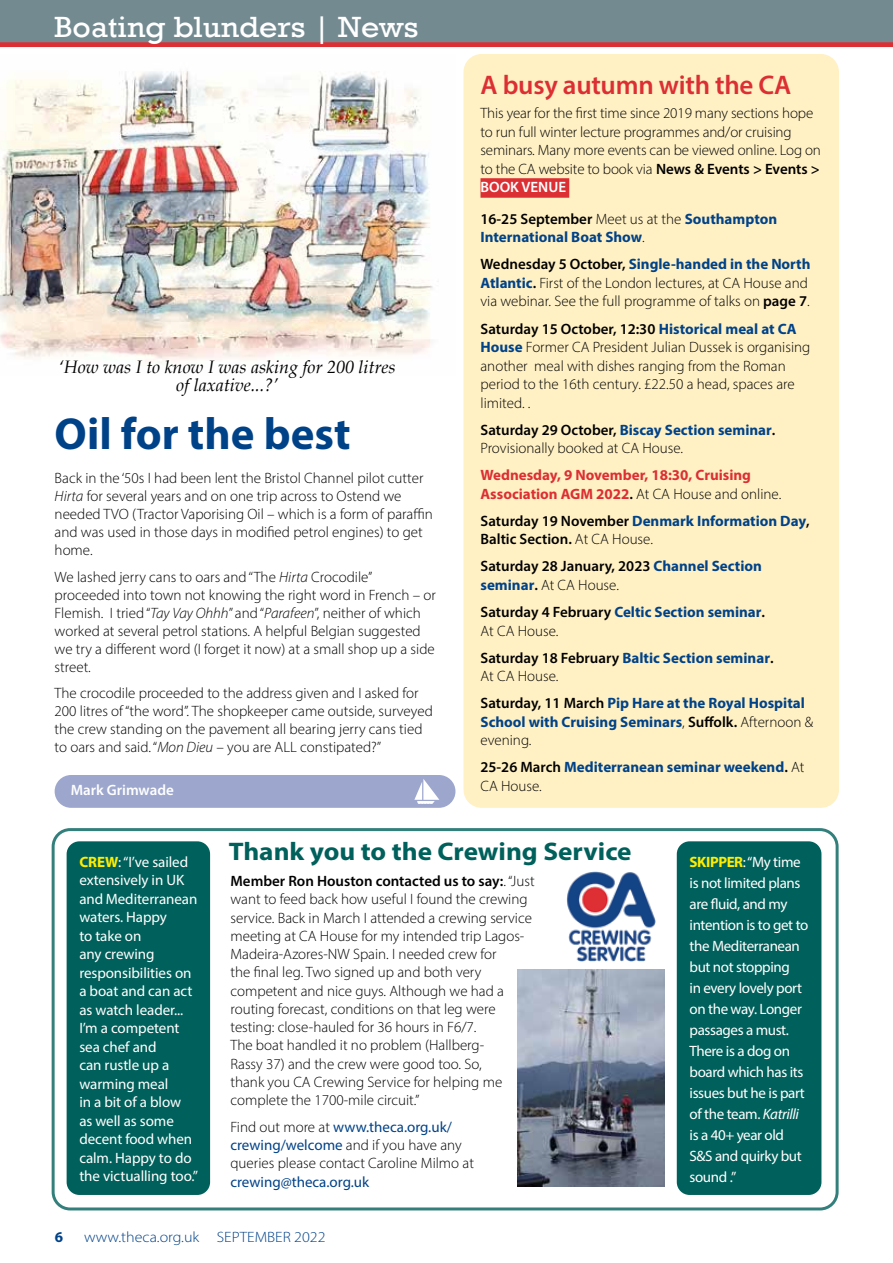
<style>
.page{position:relative;width:893px;height:1263px;background:#fff}
.page>*{position:absolute;margin:0;border:0;box-sizing:border-box;transform-origin:0 0}
.t1{font:700 45px "Myriad Pro";color:#004288}
.t2{font:30px "Rockwell";color:#fff;scale:1.07 1}
.t3{font:600 27px "Myriad Pro";letter-spacing:-.01em;color:#dc2f34}
.t4{font:700 25.5px "Myriad Pro";color:#00605b;scale:1.07 1}
.t5{font:italic 18px/18px "Book Antiqua";color:#000;text-align:center}
.t6{font:300 15px/18.3px "Myriad Pro";color:#000}
.t7{font:15px/18.5px "Myriad Pro";letter-spacing:-.01em;color:#fff}
.t8{font:700 15px/18.6px "Myriad Pro";color:#004288}
.t9{font:600 15px/18.6px "Myriad Pro";color:#000}
.t10{font:700 15px/18.6px "Myriad Pro";color:#dc2f34}
.t11{font:300 15px "Myriad Pro";color:#004288;scale:1.07 1}
.t12{font:15px "Myriad Pro";color:#004288}
.t13{font:600 15px "Myriad Pro";color:#fff}
.s1{font-style:italic}
.s2{font-weight:600}
.s3{font-weight:600;color:#fff}
.s4{font-weight:600;color:#000}
.s5{font-weight:300;color:#000}
.s6{font-weight:700;color:#004288}
.s7{font-weight:300}
.s8{font-weight:700;color:#ffed00}
.s9{font-weight:400;color:#004288}
</style>
<div class="page">
<div style="left:0;top:0;width:893px;height:43px;background:#748a91"></div>
<div style="left:55px;top:775px;width:400px;height:33px;background:#9da7ce;border-radius:16px"></div>
<svg style="left:414px;top:779px;width:25px;height:25px"></svg>
<img style="left:0;top:71px;width:433px;height:292px">
<hr style="left:0;top:43px;width:893px;height:4px;background:#dc2f34">
<div style="left:52px;top:828px;width:787px;height:382px;border:3px solid #00605b;border-radius:17px"></div>
<div style="left:67px;top:841px;width:143px;height:354px;background:#00605b;border-radius:13px"></div>
<div style="left:677px;top:841px;width:144px;height:354px;background:#00605b;border-radius:13px"></div>
<img style="left:566px;top:871px;width:90px;height:90px">
<img style="left:518px;top:969px;width:146px;height:218px">
<div style="left:463px;top:54px;width:376px;height:754px;background:#fff1c4;border-radius:18px"></div>
<div style="left:480px;top:178px;width:89px;height:20px;background:#dc2f34"></div>
<h2 class="t2" style="left:54px;top:9px;width:342px">Boating blunders | News</h2>
<p class="t5" style="left:59px;top:358px;width:338px">‘How was I to know I was asking for 200 litres of laxative...?’</p>
<h1 class="t1" style="left:55px;top:405px;width:297px">Oil for the best</h1>
<p class="t6" style="left:55px;top:469px;width:380px">Back in the ‘50s I had been lent the Bristol Channel pilot cutter <span class="s1">Hirta</span> for several years and on one trip across to Ostend we needed TVO (Tractor Vaporising Oil – which is a form of paraffin and was used in those days in modified petrol engines) to get home.</p>
<p class="t6" style="left:55px;top:568px;width:383px">We lashed jerry cans to oars and ‘‘The <span class="s1">Hirta</span> Crocodile’’ proceeded into town not knowing the right word in French – or Flemish. I tried “<span class="s1">Tay Vay Ohhh</span>” and “<span class="s1">Parafeen</span>”, neither of which worked at several petrol stations. A helpful Belgian suggested we try a different word (I forget it now) at a small shop up a side street.</p>
<p class="t6" style="left:55px;top:684px;width:380px">The crocodile proceeded to the address given and I asked for 200 litres of “the word”. The shopkeeper came outside, surveyed the crew standing on the pavement all bearing jerry cans tied to oars and said. “<span class="s1">Mon Dieu</span> – you are ALL constipated?”</p>
<p class="t13" style="left:71px;top:781px;width:105px">Mark Grimwade</p>
<h3 class="t3" style="left:480px;top:68px;width:312px">A busy autumn with the CA</h3>
<p class="t6" style="left:480px;top:104px;width:342px">This year for the first time since 2019 many sections hope to run full winter lecture programmes and/or cruising seminars. Many more events can be viewed online. Log on to the CA website to book via <span class="s2">News &amp; Events &gt; Events &gt; </span><span class="s3">BOOK VENUE</span></p>
<p class="t8" style="left:480px;top:209px;width:298px"><span class="s4">16-25 September</span> <span class="s5">Meet us at the</span> Southampton<br>International Boat Show<span class="s5">.</span></p>
<p class="t6" style="left:480px;top:255px;width:332px"><span class="s2">Wednesday 5 October,</span> <span class="s6">Single-handed in the North<br>Atlantic</span><span class="s2">.</span> First of the London lectures, at CA House and via webinar. See the full programme of talks on <span class="s2">page 7</span>.</p>
<p class="t6" style="left:480px;top:319px;width:331px"><span class="s2">Saturday 15 October, 12:30</span> <span class="s6">Historical meal at CA House</span> Former CA President Julian Dussek is organising another meal with dishes ranging from the Roman period to the 16th century. £22.50 a head, spaces are limited. .</p>
<p class="t6" style="left:480px;top:420px;width:296px"><span class="s2">Saturday 29 October,</span> <span class="s6">Biscay Section seminar</span><span class="s2">.<br></span>Provisionally booked at CA House.</p>
<p class="t10" style="left:480px;top:465px;width:302px">Wednesday, 9 November, 18:30, Cruising<br>Association AGM 2022<span class="s4">.</span> <span class="s5">At CA House and online.</span></p>
<p class="t9" style="left:480px;top:511px;width:331px">Saturday 19 November <span class="s6">Denmark Information Day</span>,<br>Baltic Section. <span class="s7">At CA House.</span></p>
<p class="t9" style="left:480px;top:557px;width:283px">Saturday 28 January, 2023 <span class="s6">Channel Section seminar</span>. <span class="s7">At CA House.</span></p>
<p class="t8" style="left:480px;top:602px;width:286px"><span class="s4">Saturday 4 February</span> Celtic Section seminar<span class="s4">.<br></span><span class="s5">At CA House.</span></p>
<p class="t8" style="left:480px;top:648px;width:295px"><span class="s4">Saturday 18 February</span> Baltic Section seminar<span class="s4">.<br></span><span class="s5">At CA House.</span></p>
<p class="t8" style="left:480px;top:693px;width:334px"><span class="s4">Saturday, 11 March</span> Pip Hare at the Royal Hospital<br>School with Cruising Seminars<span class="s5">,</span> <span class="s4">Suffolk.</span> <span class="s5">Afternoon &amp; evening.</span></p>
<p class="t8" style="left:480px;top:757px;width:325px"><span class="s4">25-26 March</span> Mediterranean seminar weekend<span class="s4">.</span> <span class="s5">At<br>CA House.</span></p>
<h3 class="t4" style="left:229px;top:835px;width:378px">Thank you to the Crewing Service</h3>
<p class="t7" style="left:79px;top:852px;width:120px"><span class="s8">CREW</span>: “I’ve sailed extensively in UK and Mediterranean waters. Happy<br>to take on<br>any crewing responsibilities on a boat and can act as watch leader...<br>I’m a competent sea chef and<br>can rustle up a warming meal<br>in a bit of a blow<br>as well as some decent food when calm. Happy to do the victualling too.”</p>
<p class="t7" style="left:689px;top:851px;width:120px;line-height:21px"><span class="s8">SKIPPER</span>: “My time is not limited plans are fluid, and my intention is to get to the Mediterranean but not stopping<br>in every lovely port on the way. Longer passages a must.<br>There is a dog on board which has its issues but he is part of the team. <span class="s1">Katrilli </span>is a 40+ year old<br>S&amp;S and quirky but sound .”</p>
<p class="t6" style="left:230px;top:872px;width:306px"><span class="s2">Member Ron Houston contacted us to say:</span>. “Just want to feed back how useful I found the crewing service. Back in March I attended a crewing service meeting at CA House for my intended trip Lagos-Madeira-Azores-NW Spain. I needed crew for<br>the final leg. Two signed up and both very competent and nice guys. Although we had a routing forecast, conditions on that leg were testing: close-hauled for 36 hours in F6/7.<br>The boat handled it no problem (Hallberg-<br>Rassy 37) and the crew were good too. So,<br>thank you CA Crewing Service for helping me complete the 1700-mile circuit.”</p>
<p class="t6" style="left:230px;top:1117px;width:245px">Find out more at <span class="s9">www.theca.org.uk/ crewing/welcome</span> and if you have any queries please contact Caroline Milmo at</p>
<p class="t12" style="left:230px;top:1172px;width:140px">crewing@theca.org.uk</p>
<p class="t8" style="left:55px;top:1227px;width:10px">6</p>
<p class="t11" style="left:84px;top:1227px;width:227px">www.theca.org.uk SEPTEMBER 2022</p>
</div>
